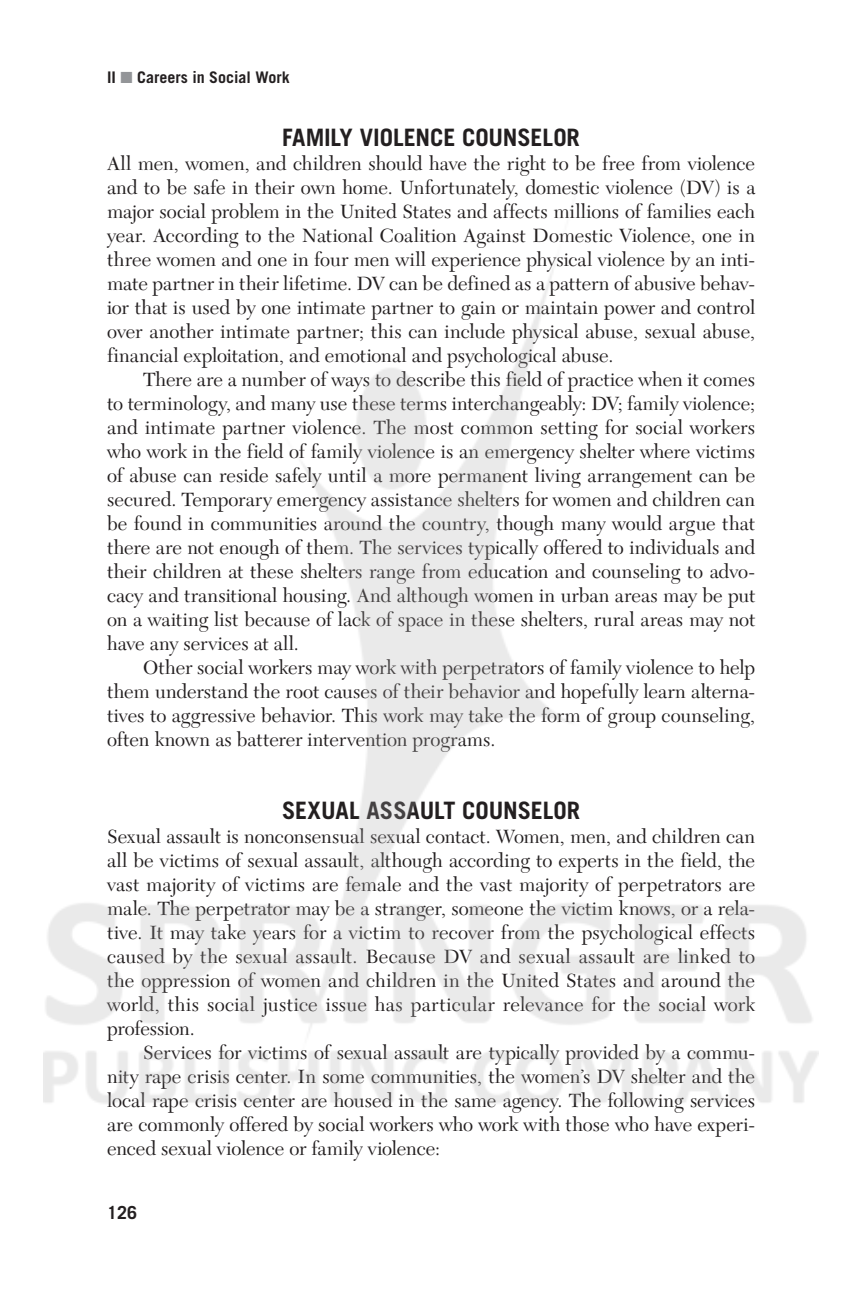
<style>
.page{position:relative;width:862px;height:1293px;background:#fff}
.page>*{position:absolute;margin:0;border:0;box-sizing:border-box;transform-origin:0 0}
.t1{font:700 24px "Trade Gothic LT Std";letter-spacing:-.005em;color:#231f20}
.t2{font:20px/24px "New Caledonia LT Std";color:#231f20;text-align:justify}
.t3{font:700 18px "Trade Gothic LT Std";color:#231f20}
.t4{font:700 16px "Trade Gothic LT Std";color:#231f20}
.s1{color:#939598}
</style>
<div class="page">
<p class="t4" style="left:107px;top:67px;width:184px">II <span class="s1">■</span> Careers in Social Work</p>
<p class="t1" style="left:282px;top:123px;width:273px">FAMILY VIOLENCE COUNSELOR</p>
<p class="t2" style="left:107px;top:152px;width:650px">All men, women, and children should have the right to be free from violence and to be safe in their own home. Unfortunately, domestic violence (DV) is a major social problem in the United States and affects millions of families each year. According to the National Coalition Against Domestic Violence, one in three women and one in four men will experience physical violence by an inti&shy;mate partner in their lifetime. DV can be defined as a pattern of abusive behav&shy;ior that is used by one intimate partner to gain or maintain power and control over another intimate partner; this can include physical abuse, sexual abuse, financial exploitation, and emotional and psychological abuse.</p>
<p class="t2" style="left:107px;top:368px;width:650px;text-indent:36px">There are a number of ways to describe this field of practice when it comes to terminology, and many use these terms interchangeably: DV; family violence; and intimate partner violence. The most common setting for social workers who work in the field of family violence is an emergency shelter where victims of abuse can reside safely until a more permanent living arrangement can be secured. Temporary emergency assistance shelters for women and children can be found in communities around the country, though many would argue that there are not enough of them. The services typically offered to individuals and their children at these shelters range from education and counseling to advo&shy;cacy and transitional housing. And although women in urban areas may be put on a waiting list because of lack of space in these shelters, rural areas may not have any services at all.</p>
<p class="t2" style="left:107px;top:656px;width:650px;text-indent:36px">Other social workers may work with perpetrators of family violence to help them understand the root causes of their behavior and hopefully learn alterna&shy;tives to aggressive behavior. This work may take the form of group counseling, often known as batterer intervention programs.</p>
<p class="t1" style="left:282px;top:796px;width:265px">SEXUAL ASSAULT COUNSELOR</p>
<p class="t2" style="left:107px;top:825px;width:650px">Sexual assault is nonconsensual sexual contact. Women, men, and children can all be victims of sexual assault, although according to experts in the field, the vast majority of victims are female and the vast majority of perpetrators are male. The perpetrator may be a stranger, someone the victim knows, or a rela&shy;tive. It may take years for a victim to recover from the psychological effects caused by the sexual assault. Because DV and sexual assault are linked to the oppression of women and children in the United States and around the world, this social justice issue has particular relevance for the social work profession.</p>
<p class="t2" style="left:107px;top:1041px;width:650px;text-indent:36px">Services for victims of sexual assault are typically provided by a commu&shy;nity rape crisis center. In some communities, the women’s DV shelter and the local rape crisis center are housed in the same agency. The following services are commonly offered by social workers who work with those who have experi&shy;enced sexual violence or family violence:</p>
<p class="t3" style="left:107px;top:1202px;width:32px">126</p>
</div>
